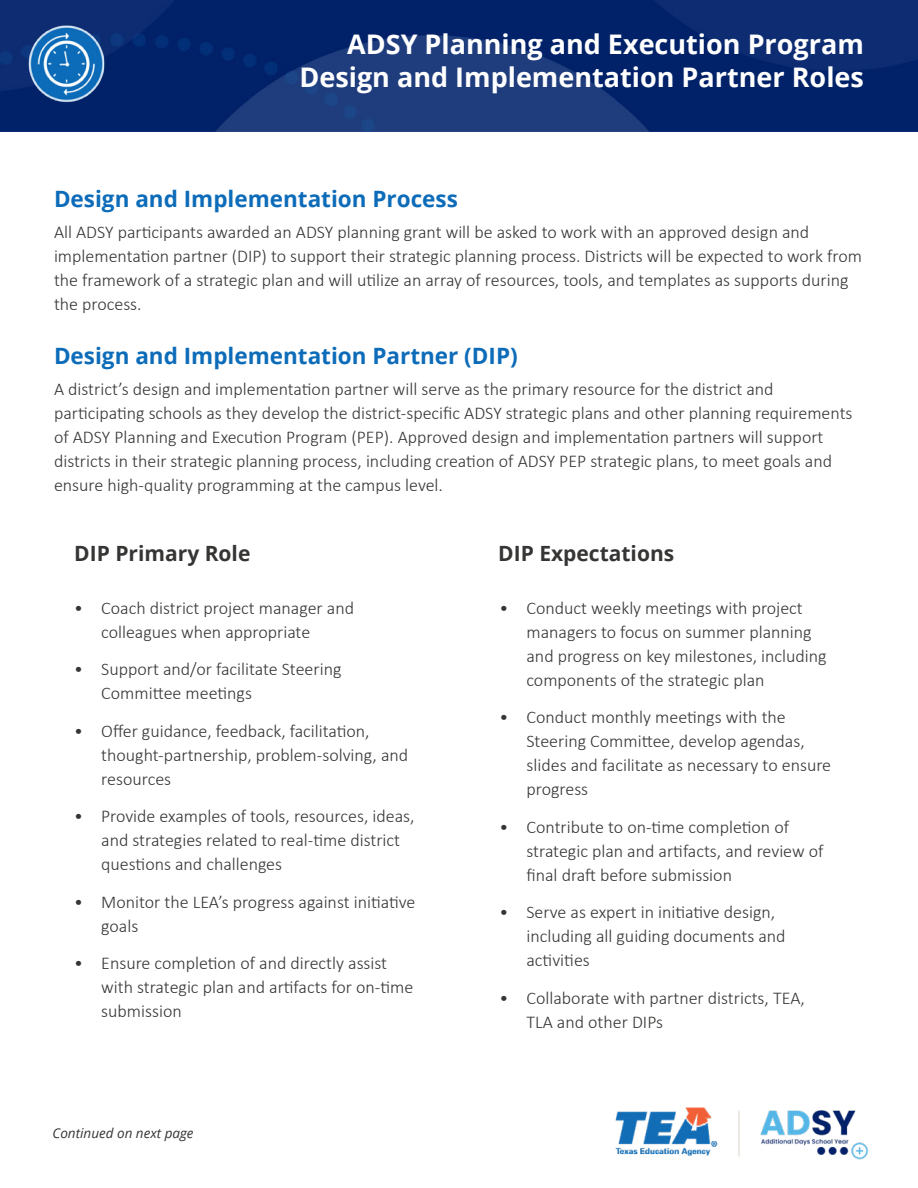
<style>
.page{position:relative;width:918px;height:1188px;background:#fff}
.page>*{position:absolute;margin:0;border:0;box-sizing:border-box;transform-origin:0 0}
.Heading_1{font:700 27px "Open Sans";color:#fff}
.Heading_2{font:700 22.5px "Open Sans";color:#0d6cb9}
.Heading_3{font:700 21px "Open Sans";color:#363534}
.Basic_Body{font:300 18px/24px "Calibri";color:#363534}
.Bullet_Body{font:italic 13.5px "Open Sans";color:#363534}
</style>
<div class="page">
<img style="left:0;top:0;width:918px;height:132px">
<img style="left:16px;top:15px;width:100px;height:96px">
<img style="left:615px;top:1107px;width:103px;height:49px">
<img style="left:760px;top:1110px;width:109px;height:50px">
<hr style="left:738px;top:1111px;width:2px;height:45px;background:#e7e3db">
<h1 class="Heading_1" style="left:347px;top:25px;width:518px">ADSY Planning and Execution Program</h1>
<h1 class="Heading_1" style="left:299px;top:58px;width:566px">Design and Implementation Partner Roles</h1>
<h2 class="Heading_2" style="left:54px;top:183px;width:405px">Design and Implementation Process</h2>
<p class="Basic_Body" style="left:54px;top:220px;width:810px">All ADSY participants awarded an ADSY planning grant will be asked to work with an approved design and implementation partner (DIP) to support their strategic planning process. Districts will be expected to work from the framework of a strategic plan and will utilize an array of resources, tools, and templates as supports during the process.</p>
<h2 class="Heading_2" style="left:54px;top:340px;width:465px">Design and Implementation Partner (DIP)</h2>
<p class="Basic_Body" style="left:54px;top:377px;width:800px">A district’s design and implementation partner will serve as the primary resource for the district and participating schools as they develop the district-specific ADSY strategic plans and other planning requirements of ADSY Planning and Execution Program (PEP). Approved design and implementation partners will support districts in their strategic planning process, including creation of ADSY PEP strategic plans, to meet goals and ensure high-quality programming at the campus level.</p>
<h3 class="Heading_3" style="left:74px;top:539px;width:178px">DIP Primary Role</h3>
<p class="Basic_Body" style="left:101px;top:596px;width:254px;text-indent:-27px">• Coach district project manager and colleagues when appropriate</p>
<p class="Basic_Body" style="left:101px;top:657px;width:242px;text-indent:-27px">• Support and/or facilitate Steering<br>Committee meetings</p>
<p class="Basic_Body" style="left:101px;top:719px;width:308px;text-indent:-27px">• Offer guidance, feedback, facilitation, thought-partnership, problem-solving, and resources</p>
<p class="Basic_Body" style="left:101px;top:804px;width:315px;text-indent:-27px">• Provide examples of tools, resources, ideas, and strategies related to real-time district questions and challenges</p>
<p class="Basic_Body" style="left:101px;top:890px;width:316px;text-indent:-27px">• Monitor the LEA’s progress against initiative goals</p>
<p class="Basic_Body" style="left:101px;top:951px;width:314px;text-indent:-27px">• Ensure completion of and directly assist with strategic plan and artifacts for on-time submission</p>
<p class="Bullet_Body" style="left:52px;top:1124px;width:143px">Continued on next page</p>
<h3 class="Heading_3" style="left:498px;top:539px;width:178px">DIP Expectations</h3>
<p class="Basic_Body" style="left:526px;top:596px;width:302px;text-indent:-27px">• Conduct weekly meetings with project managers to focus on summer planning and progress on key milestones, including components of the strategic plan</p>
<p class="Basic_Body" style="left:526px;top:705px;width:306px;text-indent:-27px">• Conduct monthly meetings with the<br>Steering Committee, develop agendas, slides and facilitate as necessary to ensure progress</p>
<p class="Basic_Body" style="left:526px;top:815px;width:299px;text-indent:-27px">• Contribute to on-time completion of strategic plan and artifacts, and review of final draft before submission</p>
<p class="Basic_Body" style="left:526px;top:900px;width:261px;text-indent:-27px">• Serve as expert in initiative design, including all guiding documents and activities</p>
<p class="Basic_Body" style="left:526px;top:986px;width:280px;text-indent:-27px">• Collaborate with partner districts, TEA,<br>TLA and other DIPs</p>
</div>
